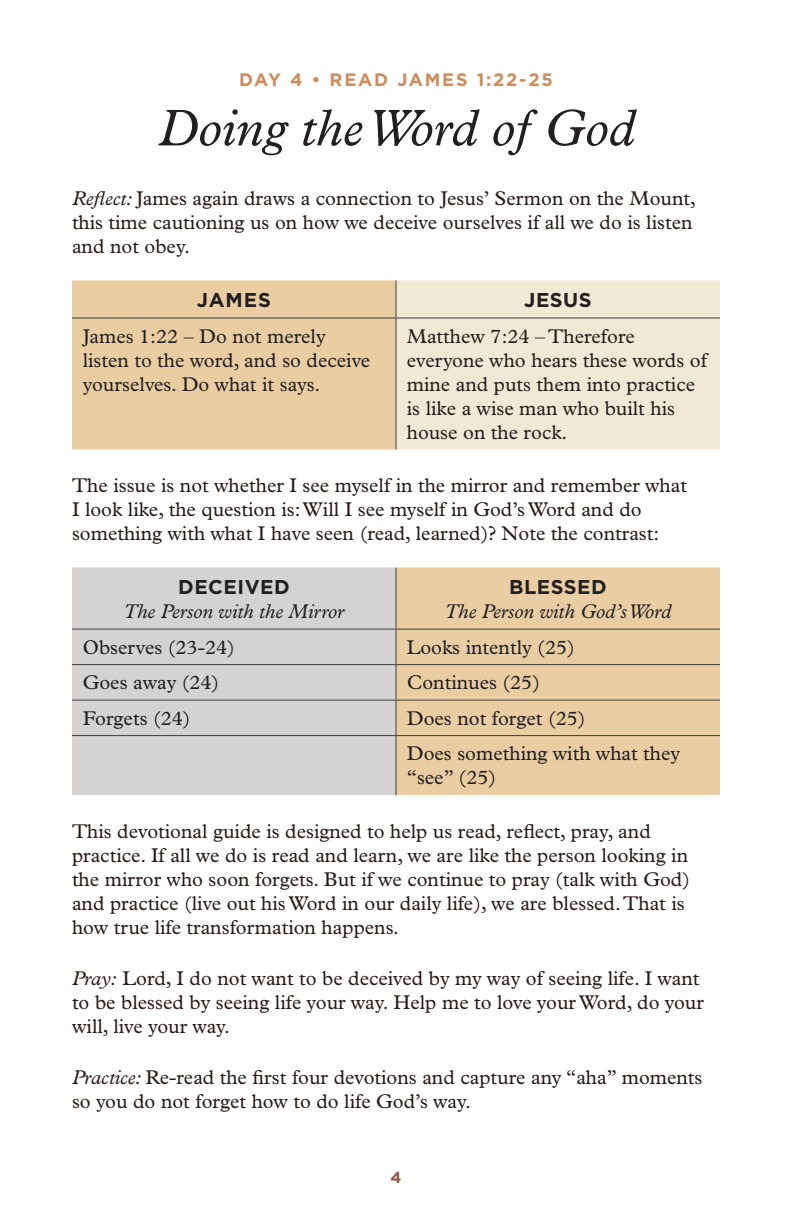
<style>
.page{position:relative;width:792px;height:1224px;background:#fff}
.page>*{position:absolute;margin:0;border:0;box-sizing:border-box;transform-origin:0 0}
.t1{font:italic 52px "Plantin MT Pro";color:#231f20}
.Paragraph{font:20px/24px "Plantin MT Pro";color:#2a1c18}
.t2{font:20px/24px "Plantin MT Pro";color:#231f20}
.t3{font:italic 20px "Plantin MT Pro";color:#231f20}
.Table_Heading{font:700 20px "Gotham";letter-spacing:.025em;color:#231f20}
.Day__Reference{font:700 18px "Gotham";letter-spacing:.1em;color:#cc8c5d}
.t4{font:700 16px "Gotham";color:#8f583e}
.s1{font-style:italic}
</style>
<div class="page">
<div style="left:72px;top:280px;width:324px;height:170px;background:#eacda3"></div>
<div style="left:396px;top:280px;width:324px;height:170px;background:#f1e8d5"></div>
<hr style="left:396px;top:280px;width:1px;height:37px;background:#3c3f3e">
<hr style="left:72px;top:317px;width:324px;height:1px;background:#3c3f3e">
<hr style="left:396px;top:317px;width:324px;height:1px;background:#3c3f3e">
<hr style="left:396px;top:318px;width:1px;height:131px;background:#3c3f3e">
<div style="left:72px;top:568px;width:324px;height:227px;background:#d5d2d2"></div>
<div style="left:397px;top:568px;width:323px;height:227px;background:#eacda3"></div>
<hr style="left:396px;top:567px;width:1px;height:62px;background:#3c3f3e">
<hr style="left:72px;top:629px;width:324px;height:1px;background:#3c3f3e">
<hr style="left:396px;top:629px;width:324px;height:1px;background:#3c3f3e">
<hr style="left:396px;top:630px;width:1px;height:34px;background:#3c3f3e">
<hr style="left:72px;top:664px;width:324px;height:1px;background:#3c3f3e">
<hr style="left:396px;top:664px;width:324px;height:1px;background:#3c3f3e">
<hr style="left:396px;top:665px;width:1px;height:35px;background:#3c3f3e">
<hr style="left:72px;top:700px;width:324px;height:1px;background:#3c3f3e">
<hr style="left:396px;top:700px;width:324px;height:1px;background:#3c3f3e">
<hr style="left:396px;top:701px;width:1px;height:34px;background:#3c3f3e">
<hr style="left:72px;top:735px;width:324px;height:1px;background:#3c3f3e">
<hr style="left:396px;top:735px;width:324px;height:1px;background:#3c3f3e">
<hr style="left:396px;top:736px;width:1px;height:59px;background:#3c3f3e">
<p class="Day__Reference" style="left:239px;top:68px;width:315px">DAY 4 • READ JAMES 1:22-25</p>
<p class="t1" style="left:158px;top:98px;width:478px">Doing the Word of God</p>
<p class="Paragraph" style="left:72px;top:187px;width:626px"><span class="s1">Reflect:</span> James again draws a connection to Jesus’ Sermon on the Mount, this time cautioning us on how we deceive ourselves if all we do is listen and not obey.</p>
<p class="Table_Heading" style="left:197px;top:287px;width:76px">JAMES</p>
<p class="Table_Heading" style="left:524px;top:287px;width:69px">JESUS</p>
<p class="t2" style="left:83px;top:324px;width:289px">James 1:22 – Do not merely listen to the word, and so deceive yourselves. Do what it says.</p>
<p class="t2" style="left:407px;top:324px;width:302px">Matthew 7:24 – Therefore everyone who hears these words of mine and puts them into practice is like a wise man who built his house on the rock.</p>
<p class="Paragraph" style="left:72px;top:474px;width:617px">The issue is not whether I see myself in the mirror and remember what<br>I look like, the question is: Will I see myself in God’s Word and do something with what I have seen (read, learned)? Note the contrast:</p>
<p class="Table_Heading" style="left:178px;top:574px;width:113px">DECEIVED</p>
<p class="t3" style="left:124px;top:600px;width:222px">The Person with the Mirror</p>
<p class="Table_Heading" style="left:509px;top:574px;width:99px">BLESSED</p>
<p class="t3" style="left:445px;top:600px;width:228px">The Person with God’s Word</p>
<p class="t2" style="left:83px;top:635px;width:153px">Observes (23-24)</p>
<p class="t2" style="left:407px;top:635px;width:169px">Looks intently (25)</p>
<p class="t2" style="left:83px;top:671px;width:138px">Goes away (24)</p>
<p class="t2" style="left:407px;top:671px;width:135px">Continues (25)</p>
<p class="t2" style="left:83px;top:706px;width:109px">Forgets (24)</p>
<p class="t2" style="left:407px;top:706px;width:180px">Does not forget (25)</p>
<p class="t2" style="left:407px;top:742px;width:275px">Does something with what they “see” (25)</p>
<p class="Paragraph" style="left:72px;top:819px;width:620px">This devotional guide is designed to help us read, reflect, pray, and practice. If all we do is read and learn, we are like the person looking in the mirror who soon forgets. But if we continue to pray (talk with God) and practice (live out his Word in our daily life), we are blessed. That is how true life transformation happens.</p>
<p class="Paragraph" style="left:72px;top:966px;width:633px"><span class="s1">Pray:</span> Lord, I do not want to be deceived by my way of seeing life. I want to be blessed by seeing life your way. Help me to love your Word, do your will, live your way.</p>
<p class="Paragraph" style="left:72px;top:1065px;width:632px"><span class="s1">Practice:</span> Re-read the first four devotions and capture any “aha” moments so you do not forget how to do life God’s way.</p>
<p class="t4" style="left:390px;top:1167px;width:13px">4</p>
</div>
